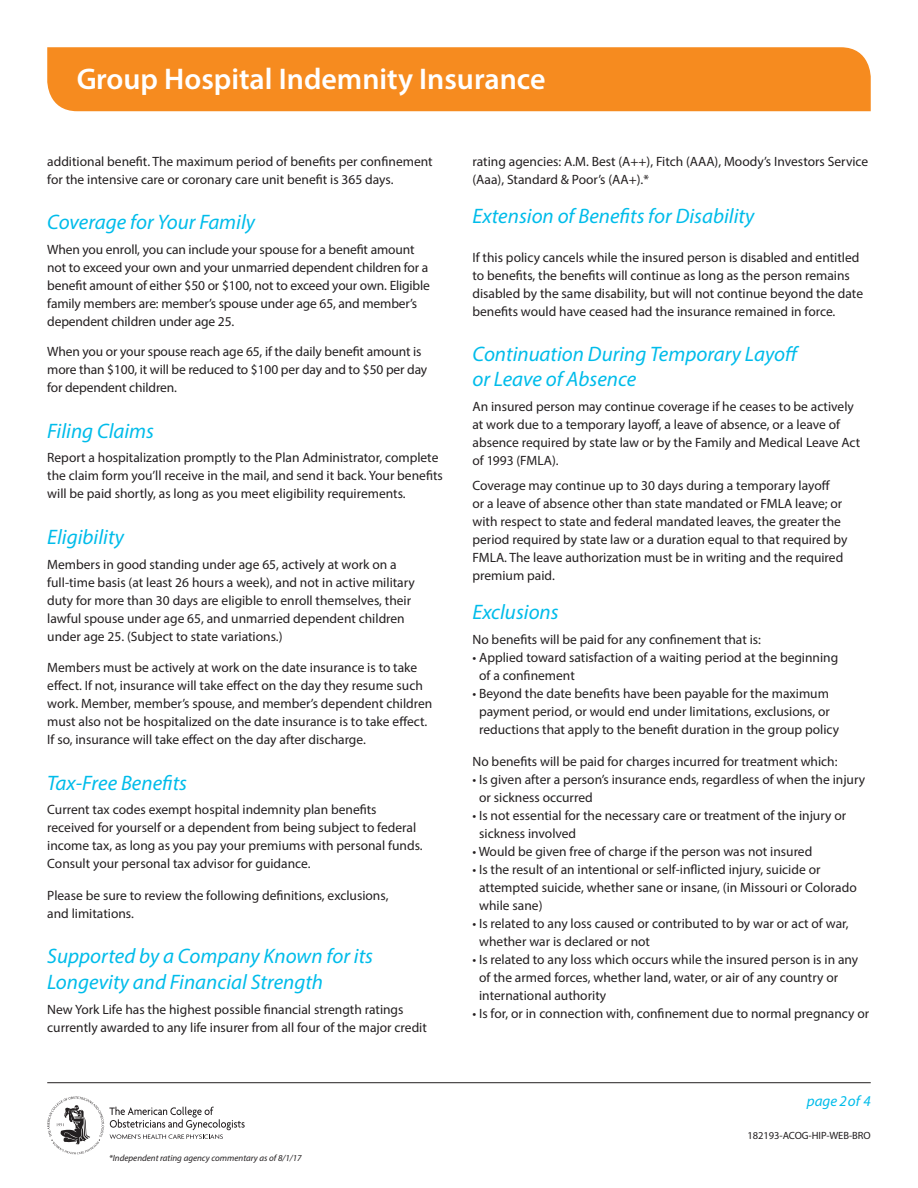
<style>
.page{position:relative;width:918px;height:1188px;background:#fff}
.page>*{position:absolute;margin:0;border:0;box-sizing:border-box;transform-origin:0 0}
.t1{font:600 30px "Myriad Pro";color:#fff}
.t2{font:italic 21px/26px "Myriad Pro";color:#01bcea}
.t3{font:italic 15px "Myriad Pro";color:#01bcea}
.t4{font:13.5px/18px "Myriad Pro";color:#231f20}
.t5{font:10.5px "Myriad Pro";letter-spacing:-.005em;color:#231f20}
.t6{font:italic 9px "Myriad Pro";color:#231f20}
</style>
<div class="page">
<div style="left:47px;top:47px;width:824px;height:64px;background:#f68b1f"></div>
<svg style="left:47px;top:1096px;width:198px;height:58px"></svg>
<hr style="left:47px;top:1082px;width:824px;height:1px;background:#231f20">
<h1 class="t1" style="left:76px;top:59px;width:471px">Group Hospital Indemnity Insurance</h1>
<p class="t4" style="left:47px;top:152px;width:387px">additional benefit. The maximum period of benefits per confinement for the intensive care or coronary care unit benefit is 365 days.</p>
<h2 class="t2" style="left:47px;top:209px;width:209px">Coverage for Your Family</h2>
<p class="t4" style="left:47px;top:240px;width:384px">When you enroll, you can include your spouse for a benefit amount not to exceed your own and your unmarried dependent children for a benefit amount of either $50 or $100, not to exceed your own. Eligible family members are: member’s spouse under age 65, and member’s dependent children under age 25.</p>
<p class="t4" style="left:47px;top:342px;width:382px">When you or your spouse reach age 65, if the daily benefit amount is more than $100, it will be reduced to $100 per day and to $50 per day for dependent children.</p>
<h2 class="t2" style="left:47px;top:417px;width:108px">Filing Claims</h2>
<p class="t4" style="left:47px;top:449px;width:397px">Report a hospitalization promptly to the Plan Administrator, complete the claim form you’ll receive in the mail, and send it back. Your benefits will be paid shortly, as long as you meet eligibility requirements.</p>
<h2 class="t2" style="left:47px;top:523px;width:78px">Eligibility</h2>
<p class="t4" style="left:47px;top:555px;width:369px">Members in good standing under age 65, actively at work on a full-time basis (at least 26 hours a week), and not in active military duty for more than 30 days are eligible to enroll themselves, their lawful spouse under age 65, and unmarried dependent children under age 25. (Subject to state variations.)</p>
<p class="t4" style="left:47px;top:658px;width:387px">Members must be actively at work on the date insurance is to take effect. If not, insurance will take effect on the day they resume such work. Member, member’s spouse, and member’s dependent children must also not be hospitalized on the date insurance is to take effect.<br>If so, insurance will take effect on the day after discharge.</p>
<h2 class="t2" style="left:47px;top:769px;width:141px">Tax-Free Benefits</h2>
<p class="t4" style="left:47px;top:801px;width:377px">Current tax codes exempt hospital indemnity plan benefits received for yourself or a dependent from being subject to federal income tax, as long as you pay your premiums with personal funds.<br>Consult your personal tax advisor for guidance.</p>
<p class="t4" style="left:47px;top:886px;width:343px">Please be sure to review the following definitions, exclusions, and limitations.</p>
<h2 class="t2" style="left:47px;top:943px;width:327px">Supported by a Company Known for its<br>Longevity and Financial Strength</h2>
<p class="t4" style="left:47px;top:1000px;width:381px">New York Life has the highest possible financial strength ratings currently awarded to any life insurer from all four of the major credit</p>
<p class="t6" style="left:109px;top:1153px;width:194px">*Independent rating agency commentary as of 8/1/17</p>
<p class="t4" style="left:472px;top:152px;width:397px">rating agencies: A.M. Best (A++), Fitch (AAA), Moody’s Investors Service (Aaa), Standard &amp; Poor’s (AA+).*</p>
<h2 class="t2" style="left:472px;top:203px;width:284px">Extension of Benefits for Disability</h2>
<p class="t4" style="left:472px;top:248px;width:392px">If this policy cancels while the insured person is disabled and entitled to benefits, the benefits will continue as long as the person remains disabled by the same disability, but will not continue beyond the date benefits would have ceased had the insurance remained in force.</p>
<h2 class="t2" style="left:472px;top:341px;width:328px;line-height:25.2px">Continuation During Temporary Layoff or Leave of Absence</h2>
<p class="t4" style="left:472px;top:397px;width:389px">An insured person may continue coverage if he ceases to be actively at work due to a temporary layoff, a leave of absence, or a leave of absence required by state law or by the Family and Medical Leave Act of 1993 (FMLA).</p>
<p class="t4" style="left:472px;top:476px;width:376px">Coverage may continue up to 30 days during a temporary layoff<br>or a leave of absence other than state mandated or FMLA leave; or with respect to state and federal mandated leaves, the greater the period required by state law or a duration equal to that required by FMLA. The leave authorization must be in writing and the required premium paid.</p>
<h2 class="t2" style="left:472px;top:599px;width:88px">Exclusions</h2>
<p class="t4" style="left:472px;top:630px;width:290px">No benefits will be paid for any confinement that is:</p>
<p class="t4" style="left:479px;top:648px;width:361px;text-indent:-7px">• Applied toward satisfaction of a waiting period at the beginning of a confinement</p>
<p class="t4" style="left:479px;top:684px;width:361px;text-indent:-7px">• Beyond the date benefits have been payable for the maximum payment period, or would end under limitations, exclusions, or reductions that apply to the benefit duration in the group policy</p>
<p class="t4" style="left:472px;top:752px;width:367px">No benefits will be paid for charges incurred for treatment which:</p>
<p class="t4" style="left:479px;top:770px;width:388px;text-indent:-7px">• Is given after a person’s insurance ends, regardless of when the injury or sickness occurred</p>
<p class="t4" style="left:479px;top:806px;width:369px;text-indent:-7px">• Is not essential for the necessary care or treatment of the injury or sickness involved</p>
<p class="t4" style="left:472px;top:842px;width:341px">• Would be given free of charge if the person was not insured</p>
<p class="t4" style="left:479px;top:860px;width:379px;text-indent:-7px">• Is the result of an intentional or self-inflicted injury, suicide or attempted suicide, whether sane or insane, (in Missouri or Colorado while sane)</p>
<p class="t4" style="left:479px;top:914px;width:371px;text-indent:-7px">• Is related to any loss caused or contributed to by war or act of war, whether war is declared or not</p>
<p class="t4" style="left:479px;top:950px;width:381px;text-indent:-7px">• Is related to any loss which occurs while the insured person is in any of the armed forces, whether land, water, or air of any country or international authority</p>
<p class="t4" style="left:472px;top:1004px;width:398px">• Is for, or in connection with, confinement due to normal pregnancy or</p>
<p class="t3" style="left:807px;top:1091px;width:65px">page 2 of 4</p>
<p class="t5" style="left:748px;top:1129px;width:125px">182193-ACOG-HIP-WEB-BRO</p>
</div>
